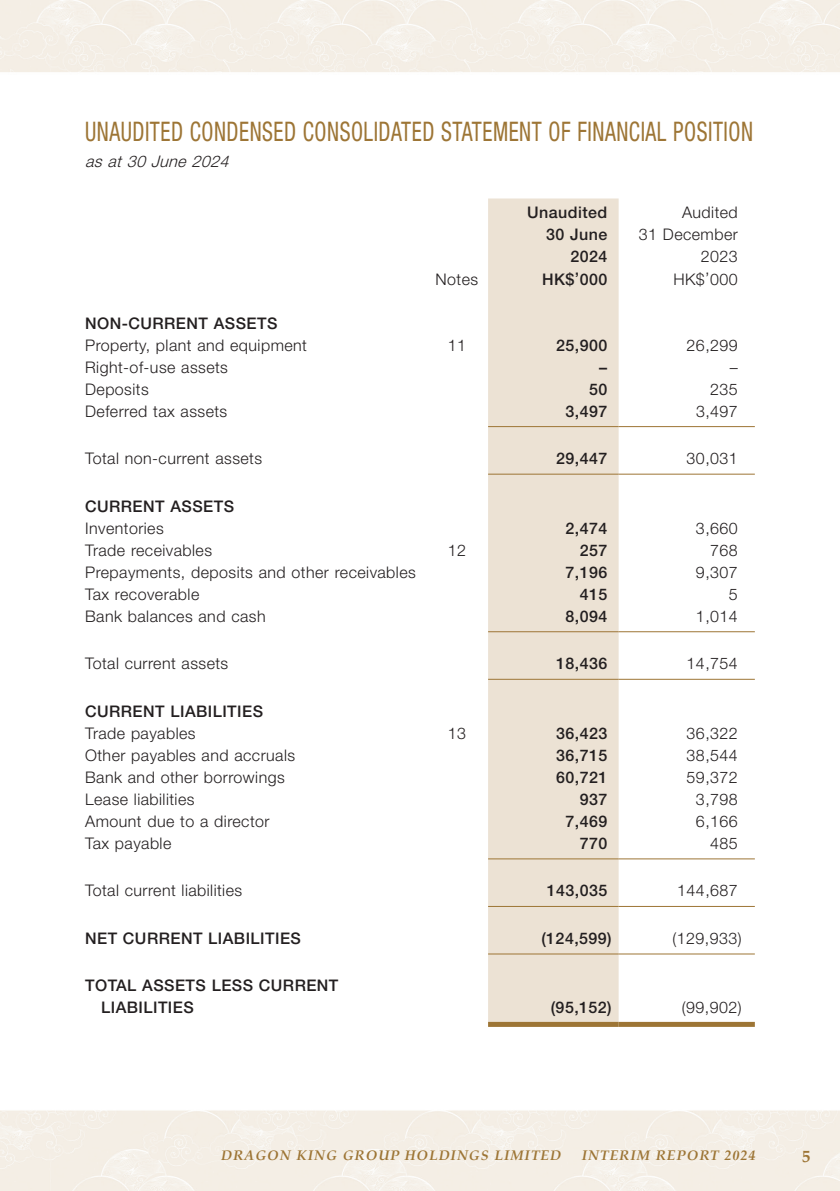
<style>
.page{position:relative;width:840px;height:1191px;background:#fff}
.page>*{position:absolute;margin:0;border:0;box-sizing:border-box;transform-origin:0 0}
.t1{font:condensed 27px "Helvetica Neue LT Std";letter-spacing:.025em;color:#9d7535;scale:.8 1}
.t2{font:700 17px "Palatino";color:#9d7535}
.t3{font:300 16px "Helvetica Neue LT Std";letter-spacing:.03em;color:#231f20}
.t4{font:500 16px/22px "Helvetica Neue LT Std";letter-spacing:.03em;color:#231f20}
.t5{font:italic 300 16px "Helvetica Neue LT Std";color:#231f20}
.t6{font:italic 700 14px "Palatino";letter-spacing:.07em;color:#9d7535}
</style>
<div class="page">
<img style="left:0;top:0;width:839px;height:1191px">
<div style="left:488px;top:198px;width:130px;height:824px;background:#ece2d4"></div>
<hr style="left:488px;top:426px;width:130px;height:1px;background:#9d7535">
<hr style="left:618px;top:426px;width:136px;height:1px;background:#9d7535">
<hr style="left:488px;top:473px;width:130px;height:1px;background:#9d7535">
<hr style="left:618px;top:473px;width:136px;height:1px;background:#9d7535">
<hr style="left:488px;top:631px;width:130px;height:1px;background:#9d7535">
<hr style="left:618px;top:631px;width:136px;height:1px;background:#9d7535">
<hr style="left:488px;top:679px;width:130px;height:1px;background:#9d7535">
<hr style="left:618px;top:679px;width:136px;height:1px;background:#9d7535">
<hr style="left:488px;top:858px;width:130px;height:1px;background:#9d7535">
<hr style="left:618px;top:858px;width:136px;height:1px;background:#9d7535">
<hr style="left:488px;top:906px;width:130px;height:1px;background:#9d7535">
<hr style="left:618px;top:906px;width:136px;height:1px;background:#9d7535">
<hr style="left:488px;top:953px;width:130px;height:1px;background:#9d7535">
<hr style="left:618px;top:953px;width:136px;height:1px;background:#9d7535">
<div style="left:488px;top:1022px;width:130px;height:5px;background:#9d7535"></div>
<div style="left:618px;top:1022px;width:136px;height:5px;background:#9d7535"></div>
<h1 class="t1" style="left:85px;top:115px;width:835px">UNAUDITED CONDENSED CONSOLIDATED STATEMENT OF FINANCIAL POSITION</h1>
<p class="t5" style="left:85px;top:152px;width:150px">asat30 June 2024</p>
<p class="t4" style="left:527px;top:202px;width:82px">Unaudited</p>
<p class="t3" style="left:681px;top:203px;width:57px">Audited</p>
<p class="t4" style="left:545px;top:224px;width:63px">30 June</p>
<p class="t3" style="left:638px;top:225px;width:100px">31 December</p>
<p class="t4" style="left:570px;top:246px;width:38px">2024</p>
<p class="t3" style="left:700px;top:247px;width:38px">2023</p>
<p class="t3" style="left:435px;top:269px;width:44px">Notes</p>
<p class="t4" style="left:541px;top:268px;width:67px">HK$’000</p>
<p class="t3" style="left:673px;top:269px;width:66px">HK$’000</p>
<p class="t4" style="left:85px;top:312px;width:194px">NON-CURRENT ASSETS</p>
<p class="t3" style="left:85px;top:335px;width:223px">Property, plant and equipment</p>
<p class="t3" style="left:447px;top:335px;width:20px">11</p>
<p class="t4" style="left:555px;top:334px;width:53px">25,900</p>
<p class="t3" style="left:686px;top:335px;width:53px">26,299</p>
<p class="t3" style="left:85px;top:357px;width:144px">Right-of-use assets</p>
<p class="t4" style="left:599px;top:356px;width:9px">–</p>
<p class="t3" style="left:729px;top:357px;width:9px">–</p>
<p class="t3" style="left:85px;top:379px;width:65px">Deposits</p>
<p class="t4" style="left:588px;top:378px;width:20px">50</p>
<p class="t3" style="left:709px;top:379px;width:29px">235</p>
<p class="t3" style="left:85px;top:401px;width:144px">Deferred tax assets</p>
<p class="t4" style="left:565px;top:400px;width:43px">3,497</p>
<p class="t3" style="left:695px;top:401px;width:43px">3,497</p>
<p class="t3" style="left:85px;top:448px;width:178px">Total non-current assets</p>
<p class="t4" style="left:555px;top:447px;width:53px">29,447</p>
<p class="t3" style="left:686px;top:448px;width:53px">30,031</p>
<p class="t4" style="left:85px;top:495px;width:150px">CURRENT ASSETS</p>
<p class="t3" style="left:85px;top:518px;width:80px">Inventories</p>
<p class="t4" style="left:565px;top:517px;width:43px">2,474</p>
<p class="t3" style="left:695px;top:518px;width:43px">3,660</p>
<p class="t3" style="left:85px;top:540px;width:128px">Trade receivables</p>
<p class="t3" style="left:447px;top:540px;width:20px">12</p>
<p class="t4" style="left:579px;top:539px;width:29px">257</p>
<p class="t3" style="left:709px;top:540px;width:29px">768</p>
<p class="t3" style="left:85px;top:562px;width:332px">Prepayments, deposits and other receivables</p>
<p class="t4" style="left:565px;top:561px;width:43px">7,196</p>
<p class="t3" style="left:695px;top:562px;width:43px">9,307</p>
<p class="t3" style="left:85px;top:584px;width:116px">Tax recoverable</p>
<p class="t4" style="left:579px;top:583px;width:29px">415</p>
<p class="t3" style="left:728px;top:584px;width:10px">5</p>
<p class="t3" style="left:85px;top:606px;width:182px">Bank balances and cash</p>
<p class="t4" style="left:565px;top:605px;width:43px">8,094</p>
<p class="t3" style="left:695px;top:606px;width:43px">1,014</p>
<p class="t3" style="left:85px;top:654px;width:145px">Total current assets</p>
<p class="t4" style="left:555px;top:652px;width:53px">18,436</p>
<p class="t3" style="left:686px;top:654px;width:53px">14,754</p>
<p class="t4" style="left:85px;top:700px;width:179px">CURRENT LIABILITIES</p>
<p class="t3" style="left:85px;top:723px;width:112px">Trade payables</p>
<p class="t3" style="left:447px;top:723px;width:20px">13</p>
<p class="t4" style="left:555px;top:722px;width:53px">36,423</p>
<p class="t3" style="left:686px;top:723px;width:53px">36,322</p>
<p class="t3" style="left:85px;top:745px;width:211px">Other payables and accruals</p>
<p class="t4" style="left:555px;top:744px;width:53px">36,715</p>
<p class="t3" style="left:686px;top:745px;width:53px">38,544</p>
<p class="t3" style="left:85px;top:767px;width:201px">Bank and other borrowings</p>
<p class="t4" style="left:555px;top:766px;width:53px">60,721</p>
<p class="t3" style="left:686px;top:767px;width:53px">59,372</p>
<p class="t3" style="left:85px;top:789px;width:111px">Lease liabilities</p>
<p class="t4" style="left:579px;top:788px;width:29px">937</p>
<p class="t3" style="left:695px;top:789px;width:43px">3,798</p>
<p class="t3" style="left:85px;top:811px;width:186px">Amount due to a director</p>
<p class="t4" style="left:565px;top:810px;width:43px">7,469</p>
<p class="t3" style="left:695px;top:811px;width:43px">6,166</p>
<p class="t3" style="left:85px;top:833px;width:88px">Tax payable</p>
<p class="t4" style="left:579px;top:832px;width:29px">770</p>
<p class="t3" style="left:709px;top:833px;width:29px">485</p>
<p class="t3" style="left:85px;top:881px;width:158px">Total current liabilities</p>
<p class="t4" style="left:546px;top:879px;width:62px">143,035</p>
<p class="t3" style="left:677px;top:881px;width:62px">144,687</p>
<p class="t4" style="left:85px;top:927px;width:217px">NET CURRENT LIABILITIES</p>
<p class="t4" style="left:541px;top:927px;width:72px">(124,599)</p>
<p class="t3" style="left:672px;top:928px;width:71px">(129,933)</p>
<p class="t4" style="left:101px;top:974px;width:239px;text-indent:-16px">TOTAL ASSETS LESS CURRENT<br>LIABILITIES</p>
<p class="t4" style="left:550px;top:996px;width:62px">(95,152)</p>
<p class="t3" style="left:681px;top:998px;width:61px">(99,902)</p>
<p class="t6" style="left:221px;top:1144px;width:341px">DRAGON KING GROUP HOLDINGS LIMITED</p>
<p class="t6" style="left:581px;top:1144px;width:175px">INTERIM REPORT 2024</p>
<p class="t2" style="left:801px;top:1141px;width:10px">5</p>
</div>
